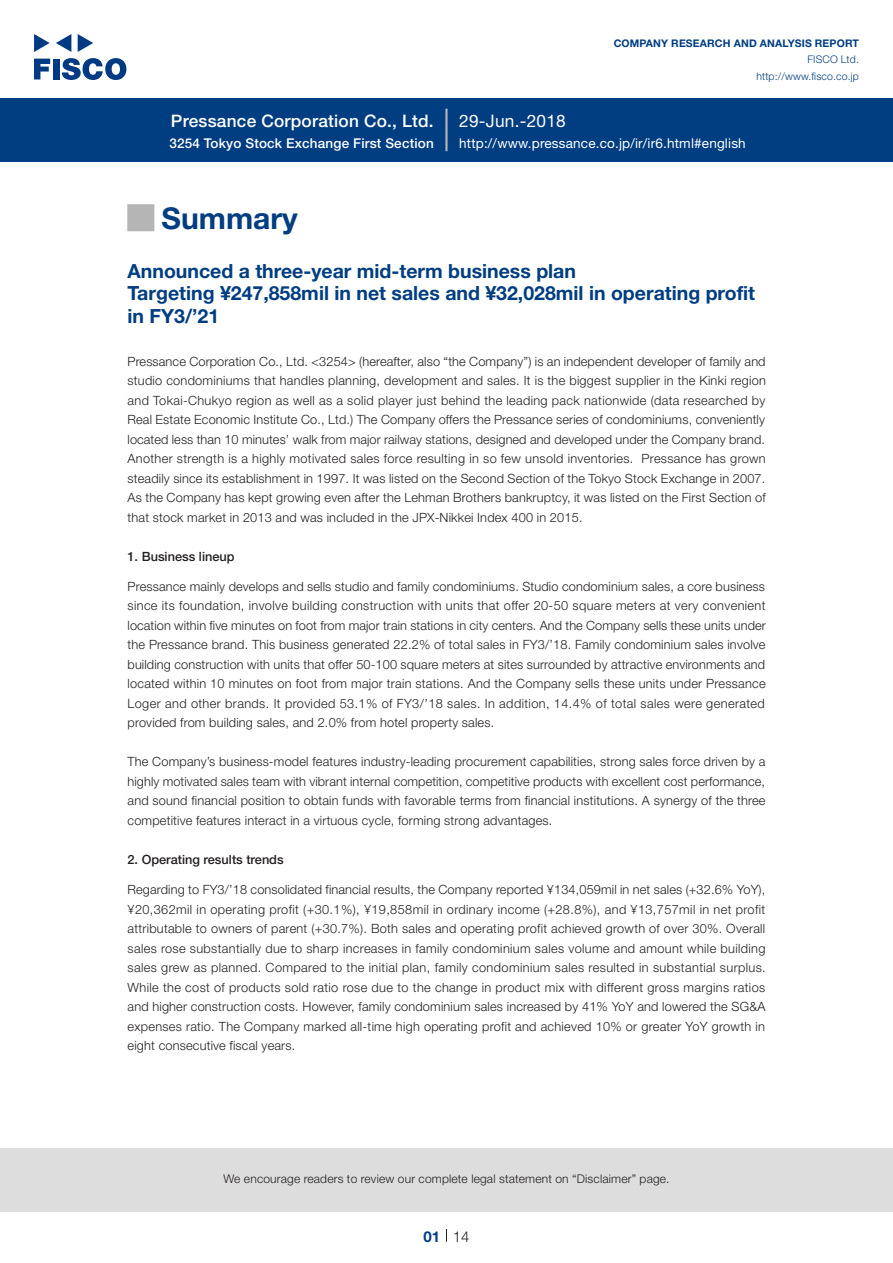
<style>
.page{position:relative;width:893px;height:1263px;background:#fff}
.page>*{position:absolute;margin:0;border:0;box-sizing:border-box;transform-origin:0 0}
.t1{font:700 30px "Helvetica Neue LT Std";color:#003d81}
.t2{font:700 27px "Koz Go Pro";color:#b5b5b6}
.中タイトル_e{font:700 19.5px/22.5px "Helvetica Neue LT Std";color:#003d81}
.t3{font:500 17.25px "Helvetica Neue LT Std";letter-spacing:.015em;color:#fff}
.t4{font:17.25px "Helvetica Neue LT Std";letter-spacing:.015em;color:#fff}
.t5{font:300 15px "Helvetica Neue LT Std";color:#231f20}
.t6{font:700 15px "Helvetica Neue LT Std";color:#003d81}
.t7{font:13.5px "Helvetica Neue LT Std";letter-spacing:.015em;color:#fff}
.t8{font:500 13.5px "Helvetica Neue LT Std";letter-spacing:.015em;color:#fff}
.本文_e{font:300 12.75px/19.5px "Helvetica Neue LT Std";letter-spacing:.015em;color:#231f20;text-align:justify}
.小タイトル_e{font:500 12.75px "Helvetica Neue LT Std";color:#231f20}
.t9{font:300 12px "Helvetica Neue LT Std";letter-spacing:.015em;color:#231f20}
.t10{font:700 10.5px "Helvetica Neue LT Std";letter-spacing:.015em;color:#003d81}
.t11{font:300 10.5px/16.5px "Helvetica Neue LT Std";letter-spacing:.015em;color:#003d81;text-align:right}
</style>
<div class="page">
<div style="left:0;top:1148px;width:893px;height:64px;background:#ddd"></div>
<svg style="left:34px;top:59px;width:16px;height:20px"></svg>
<div style="left:53px;top:59px;width:6px;height:20px;background:#003a83"></div>
<svg style="left:62px;top:58px;width:64px;height:22px"></svg>
<svg style="left:34px;top:34px;width:16px;height:18px"></svg>
<svg style="left:78px;top:34px;width:15px;height:18px"></svg>
<svg style="left:56px;top:34px;width:15px;height:18px"></svg>
<div style="left:0;top:98px;width:893px;height:64px;background:#003d81"></div>
<hr style="left:445px;top:109px;width:3px;height:42px;background:#b5b5b6">
<svg style="left:446px;top:1229px;width:1px;height:13px"></svg>
<h3 class="t3" style="left:171px;top:110px;width:264px">Pressance Corporation Co., Ltd.</h3>
<p class="t8" style="left:169px;top:135px;width:266px">3254 Tokyo Stock Exchange First Section</p>
<h3 class="t4" style="left:459px;top:110px;width:108px">29-Jun.-2018</h3>
<p class="t10" style="left:614px;top:37px;width:247px">COMPANY RESEARCH AND ANALYSIS REPORT</p>
<p class="t11" style="left:756px;top:51px;width:104px">FISCO Ltd. http://www.fisco.co j p.</p>
<p class="t7" style="left:459px;top:135px;width:288px">http://www.pressance.co j p. i r/i r/ 6.html#english</p>
<p class="t2" style="left:128px;top:200px;width:28px">█</p>
<p class="中タイトル_e" style="left:128px;top:259px;width:629px">Announced a three-year mid-term business plan<br>Targeting ¥247,858mil in net sales and ¥32,028mil in operating profit in FY3/‘21</p>
<p class="本文_e" style="left:128px;top:351px;width:640px;text-align:right">Pressance Corporation Co., Ltd &lt;. 3254&gt; (hereafter, also “the Company”) is an independent developer of family and studio condominiums that handles planning, development and sales isIt. the biggest supplier in the Kinki region and Tokai-Chukyo region as well as a solid player just behind the leading pack nationwide (data researched by Real Estate Economic Institute Co., Ltd ) . The Company offers the Pressance series of condominiums, conveniently located less than 10 minutes’ walk from major railway stations, designed and developed under the Company brand.<br>Pressance has grown</p>
<p class="t1" style="left:162px;top:200px;width:138px">Summary</p>
<p class="本文_e" style="left:128px;top:449px;width:640px;text-align:left">Another strength is a highly motivated sales force resulting in so few unsold inventories.<br>steadily since its establishment in 1997. It was listed on the Second Section of the Tokyo Stock Exchange in 2007.<br>As the Company has kept growing even after the Lehman Brothers bankruptcy it, was listed on the First Section of that stock market in 2013 and was included in the JPX-Nikkei Index 400 in 2015.</p>
<p class="小タイトル_e" style="left:128px;top:549px;width:109px">1. Business lineup</p>
<p class="本文_e" style="left:128px;top:576px;width:640px">Pressance mainly develops and sells studio and family condominiums. Studio condominium sales a, core business since its foundation, involve building construction with units that offer 20-50 square meters at very convenient location within five minutes on foot from major train stations in city centers. And the Company sells these units under the Pressance brand. This business generated 22.2% of total sales in FY3/’18. Family condominium sales involve building construction with units that offer 50-100 square meters at sites surrounded by attractive environments and located within 10 minutes on foot from major train stations. And the Company sells these units under Pressance Loger and other brands It. provided 53.1% of FY3/’18 sales In. addition, 14.4% of total sales were generated provided from building sales, and 2.0% from hotel property sales.</p>
<p class="本文_e" style="left:128px;top:752px;width:639px">The Company s’ business-model features industry-leading procurement capabilities, strong sales force driven by a highly motivated sales team with vibrant internal competition, competitive products with excellent cost performance, and sound financial position to obtain funds with favorable terms from financial institutions A. synergy of the three competitive features interact in a virtuous cycle, forming strong advantages.</p>
<p class="小タイトル_e" style="left:128px;top:852px;width:158px">2. Operating results trends</p>
<p class="本文_e" style="left:128px;top:879px;width:640px">Regarding to FY3/’18 consolidated financial results, the Company reported ¥134,059mil in net sales (+32.6% YoY ,( ¥20,362mil in operating profit (+30.1% ,) ¥19,858mil in ordinary income (+28.8% ,) and ¥13,757mil in net profit attributable to owners of parent (+30.7% .) Both sales and operating profit achieved growth of over 30%. Overall sales rose substantially due to sharp increases in family condominium sales volume and amount while building sales grew as planned. Compared to the initial plan, family condominium sales resulted in substantial surplus.<br>While the cost of products sold ratio rose due to the change in product mix with different gross margins ratios and higher construction costs. However, family condominium sales increased by 41% YoY and lowered the SG&amp;A expenses ratio. The Company marked all-time high operating profit and achieved 10% or greater YoY growth in eight consecutive fiscal years.</p>
<p class="t9" style="left:223px;top:1171px;width:448px">We encourage readers to review our complete legal statement on “Disclaimer” page.</p>
<p class="t6" style="left:423px;top:1227px;width:18px">01</p>
<p class="t5" style="left:453px;top:1227px;width:18px">14</p>
</div>
